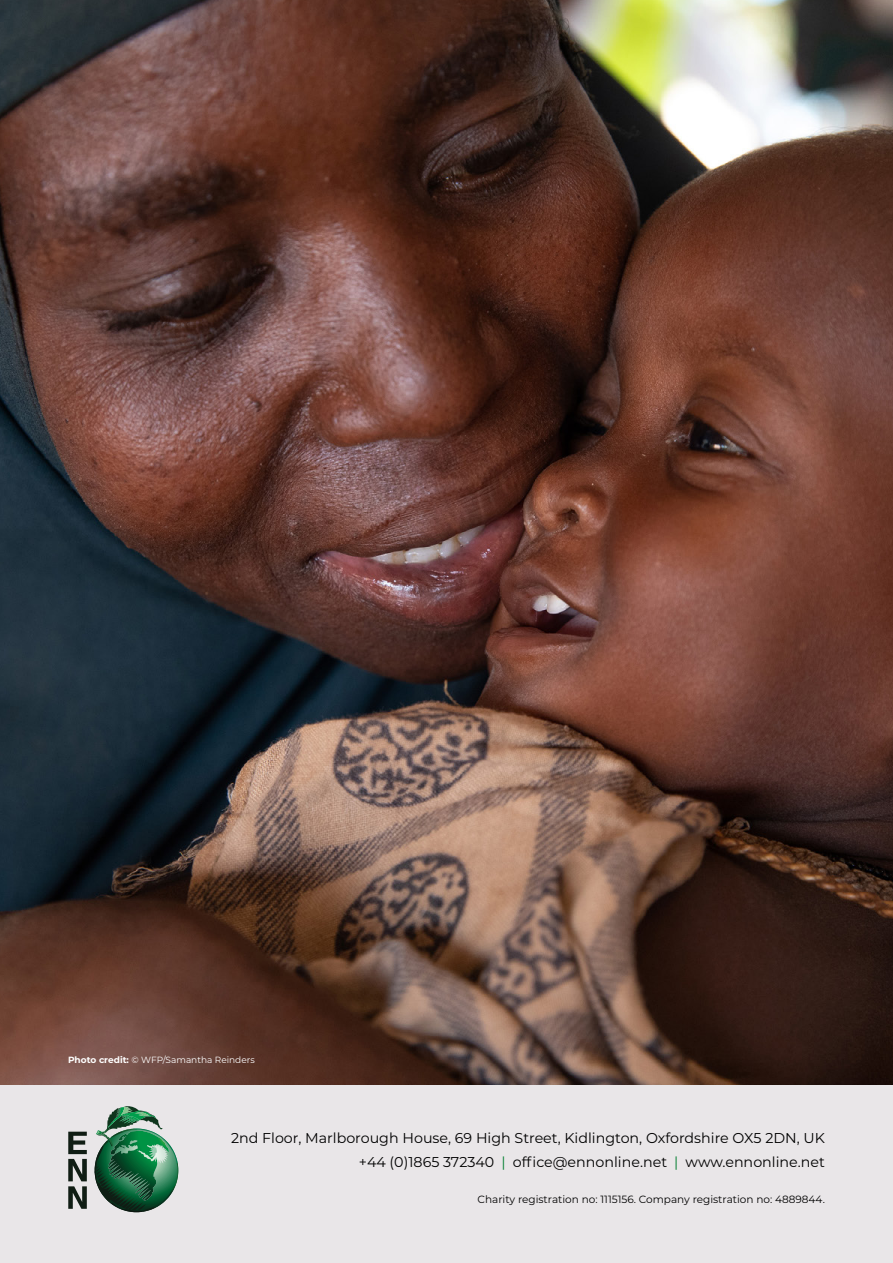
<style>
.page{position:relative;width:893px;height:1263px;background:#fff}
.page>*{position:absolute;margin:0;border:0;box-sizing:border-box;transform-origin:0 0}
.t1{font:14.25px/23.7px "Montserrat";color:#000;text-align:right}
.t2{font:10.5px "Montserrat";color:#000}
.t3{font:9px "Montserrat";color:#fff}
.s1{font-weight:700}
.s2{color:#007d2e}
</style>
<div class="page">
<img style="left:0;top:0;width:893px;height:1085px">
<div style="left:0;top:1085px;width:893px;height:178px;background:#e9e6e8"></div>
<svg style="left:68px;top:1132px;width:19px;height:77px"></svg>
<svg style="left:95px;top:1106px;width:83px;height:106px"></svg>
<p class="t3" style="left:68px;top:1054px;width:188px"><span class="s1">Photo credit:</span> © WFP/Samantha Reinders</p>
<p class="t1" style="left:231px;top:1125px;width:595px">2nd Floor, Marlborough House, 69 High Street, Kidlington, Oxfordshire OX5 2DN, UK +44 (0)1865 372340 <span class="s2">|</span> office@ennonline.net <span class="s2">|</span> www.ennonline.net</p>
<p class="t2" style="left:478px;top:1192px;width:349px">Charity registration no: 1115156. Company registration no: 4889844.</p>
</div>
